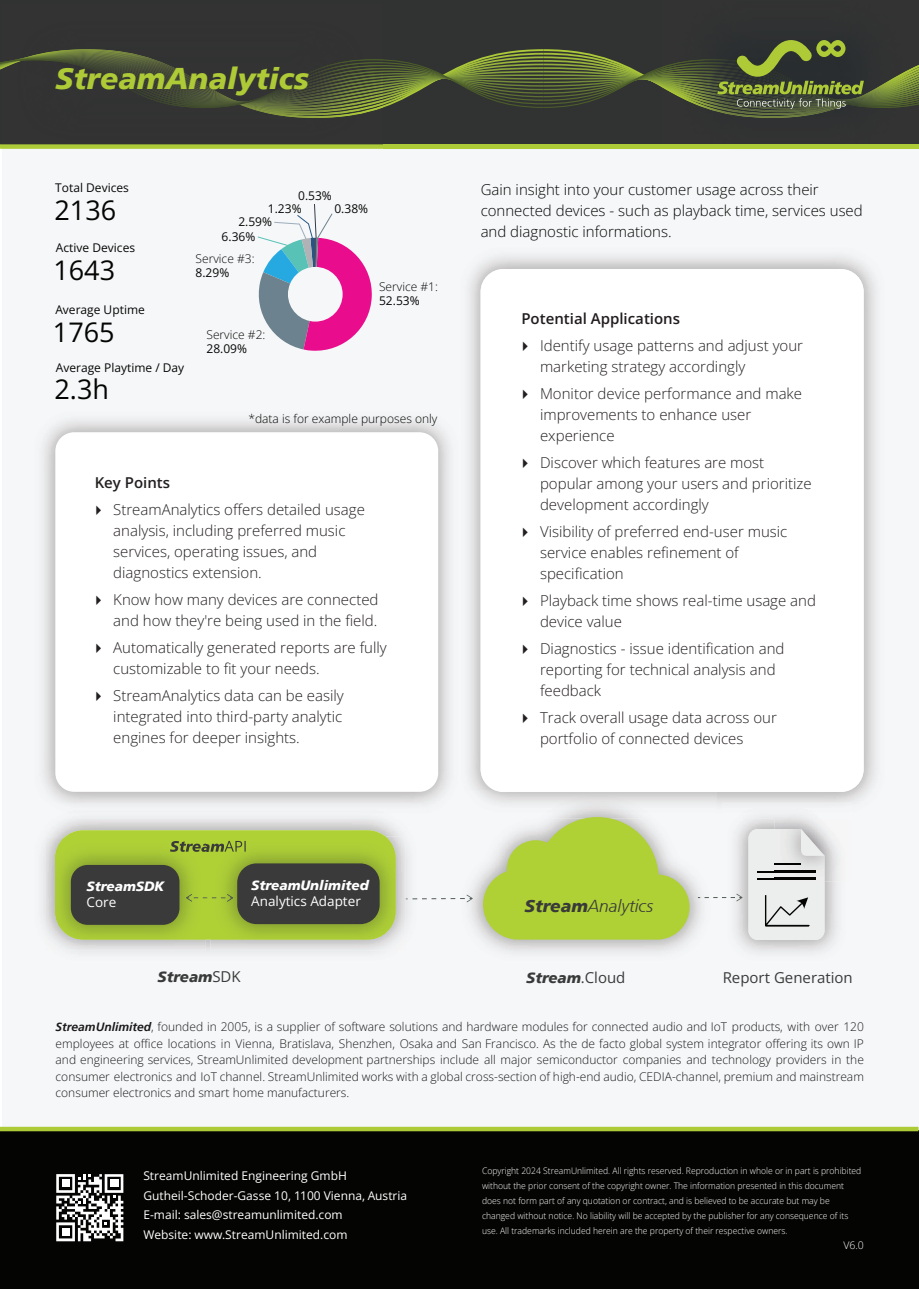
<style>
.page{position:relative;width:919px;height:1289px;background:#fff}
.page>*{position:absolute;margin:0;border:0;box-sizing:border-box;transform-origin:0 0}
.t1{font:italic 900 30px "Frutiger";color:#aeca36}
.t2{font:27px "Open Sans";color:#040503}
.t3{font:italic 300 17.25px "Frutiger 46";color:#393a39}
.t4{font:300 15px/21px "Open Sans";color:#231f20}
.t5{font:300 15px/21px "Open Sans";color:#040503}
.t6{font:600 15px "Open Sans";color:#211c1e}
.t7{font:italic 900 15px "Frutiger";color:#393a39}
.t8{font:15px "Open Sans";color:#393a39}
.t9{font:600 15px "Open Sans";color:#231f20}
.t10{font:italic 900 13.5px "Frutiger";color:#fff}
.t11{font:13.5px "Open Sans";color:#fff}
.t12{font:300 12px/16.5px "Open Sans";color:#191919;text-align:justify}
.t13{font:12px/19.5px "Open Sans";color:#fff}
.t14{font:12px "Open Sans";color:#040503}
.t15{font:300 12px "Open Sans";color:#040503}
.t16{font:300 10.5px "Open Sans";color:#fff}
.t17{font:300 9px/15px "Open Sans";color:#fff;scale:.95 1}
.s1{font-family:"Open Sans";font-weight:400;font-style:normal}
.s2{font-family:"Frutiger";font-weight:900}
.s3{font-family:"Frutiger 66";font-weight:700;font-style:italic}
</style>
<div class="page">
<div style="left:3px;top:8px;width:915px;height:1281px;background:#f6f7f9"></div>
<div style="left:0;top:0;width:918px;height:146px;background:#313232"></div>
<svg style="left:383px;top:40px;width:535px;height:78px"></svg>
<div style="left:480px;top:269px;width:383px;height:523px;background:#fff;border-radius:23px"></div>
<img style="left:42px;top:419px;width:408px;height:386px">
<div style="left:55px;top:432px;width:383px;height:360px;background:#fff;border-radius:19px"></div>
<div style="left:0;top:1130px;width:918px;height:159px;background:#040503"></div>
<svg style="left:56px;top:1174px;width:67px;height:67px"></svg>
<div style="left:62px;top:1227px;width:8px;height:8px;background:#fff"></div>
<div style="left:62px;top:1179px;width:8px;height:8px;background:#fff"></div>
<div style="left:110px;top:1179px;width:8px;height:8px;background:#fff"></div>
<div style="left:0;top:1126px;width:918px;height:5px;background:#adca37"></div>
<img style="left:722px;top:802px;width:116px;height:151px">
<img style="left:774px;top:802px;width:77px;height:79px">
<svg style="left:748px;top:829px;width:76px;height:111px"></svg>
<svg style="left:483px;top:817px;width:206px;height:122px"></svg>
<img style="left:42px;top:803px;width:380px;height:150px">
<div style="left:55px;top:830px;width:340px;height:109px;background:#afd136;border-radius:28px"></div>
<svg style="left:405px;top:894px;width:67px;height:8px"></svg>
<svg style="left:698px;top:893px;width:44px;height:8px"></svg>
<img style="left:45px;top:838px;width:161px;height:112px">
<img style="left:55px;top:838px;width:151px;height:101px">
<img style="left:170px;top:841px;width:36px;height:11px">
<div style="left:71px;top:865px;width:108px;height:60px;background:#393a39;border-radius:17px"></div>
<img style="left:210px;top:836px;width:195px;height:114px">
<img style="left:210px;top:836px;width:185px;height:103px">
<img style="left:210px;top:841px;width:36px;height:11px">
<img style="left:224px;top:841px;width:22px;height:10px">
<svg style="left:186px;top:894px;width:47px;height:7px"></svg>
<div style="left:237px;top:863px;width:142px;height:61px;background:#393a39;border-radius:19px"></div>
<svg style="left:257px;top:204px;width:115px;height:147px"></svg>
<div style="left:288px;top:267px;width:54px;height:54px;background:#f6f7f9;border-radius:50%"></div>
<hr style="left:0;top:145px;width:918px;height:4px;background:#adca37">
<img style="left:0;top:144px;width:383px;height:5px">
<img style="left:68px;top:49px;width:285px;height:69px">
<img style="left:58px;top:50px;width:306px;height:65px">
<img style="left:50px;top:51px;width:325px;height:62px">
<img style="left:44px;top:52px;width:338px;height:58px">
<img style="left:31px;top:55px;width:351px;height:1px">
<img style="left:27px;top:56px;width:355px;height:1px">
<img style="left:23px;top:57px;width:359px;height:1px">
<img style="left:19px;top:58px;width:363px;height:1px">
<img style="left:0;top:59px;width:383px;height:49px">
<h1 class="t1" style="left:55px;top:61px;width:255px">StreamAnalytics</h1>
<p class="t14" style="left:55px;top:179px;width:75px">Total Devices</p>
<h2 class="t2" style="left:54px;top:191px;width:63px">2136</h2>
<p class="t14" style="left:56px;top:239px;width:81px">Active Devices</p>
<h2 class="t2" style="left:53px;top:251px;width:63px">1643</h2>
<p class="t14" style="left:55px;top:302px;width:91px">Average Uptime</p>
<h2 class="t2" style="left:53px;top:313px;width:63px">1765</h2>
<p class="t14" style="left:56px;top:359px;width:130px">Average Playtime / Day</p>
<h2 class="t2" style="left:54px;top:371px;width:56px">2.3h</h2>
<p class="t14" style="left:298px;top:188px;width:35px">0.53%</p>
<p class="t14" style="left:268px;top:201px;width:35px">1.23%</p>
<p class="t14" style="left:238px;top:214px;width:35px">2.59%</p>
<p class="t14" style="left:222px;top:229px;width:35px">6.36%</p>
<p class="t15" style="left:196px;top:250px;width:60px">Service #3:</p>
<p class="t14" style="left:196px;top:265px;width:35px">8.29%</p>
<p class="t14" style="left:334px;top:200px;width:35px">0.38%</p>
<p class="t15" style="left:206px;top:326px;width:60px">Service #2:</p>
<p class="t14" style="left:206px;top:340px;width:42px">28.09%</p>
<p class="t15" style="left:379px;top:278px;width:60px">Service #1:</p>
<p class="t14" style="left:379px;top:293px;width:42px">52.53%</p>
<p class="t15" style="left:248px;top:410px;width:190px">*data is for example purposes only</p>
<p class="t9" style="left:95px;top:472px;width:77px">Key Points</p>
<p class="t4" style="left:113px;top:499px;width:253px;text-indent:-22px">✔ StreamAnalytics offers detailed usage analysis, including preferred music services, operating issues, and diagnostics extension.</p>
<p class="t4" style="left:91px;top:589px;width:289px;text-align:right">✔ Know how many devices are connected and how they're being used in the field.</p>
<p class="t4" style="left:113px;top:637px;width:275px;text-indent:-22px">✔ Automatically generated reports are fully customizable to fit your needs.</p>
<p class="t4" style="left:113px;top:685px;width:232px;text-align:justify;text-indent:-22px">✔ StreamAnalytics data can be easily integrated into third-party analytic engines for deeper insights.</p>
<p class="t5" style="left:480px;top:179px;width:383px">Gain insight into your customer usage across their connected devices - such as playback time, services used and diagnostic informations.</p>
<p class="t6" style="left:521px;top:308px;width:160px">Potential Applications</p>
<p class="t4" style="left:540px;top:334px;width:264px;text-indent:-22px">✔ Identify usage patterns and adjust your marketing strategy accordingly</p>
<p class="t4" style="left:540px;top:382px;width:263px;text-indent:-22px">✔ Monitor device performance and make improvements to enhance user experience</p>
<p class="t4" style="left:540px;top:451px;width:273px;text-indent:-22px">✔ Discover which features are most popular among your users and prioritize development accordingly</p>
<p class="t4" style="left:540px;top:520px;width:249px;text-indent:-22px">✔ Visibility of preferred end-user music service enables refinement of specification</p>
<p class="t4" style="left:540px;top:589px;width:277px;text-indent:-22px">✔ Playback time shows real-time usage and device value</p>
<p class="t4" style="left:540px;top:637px;width:246px;text-indent:-22px">✔ Diagnostics - issue identification and reporting for technical analysis and feedback</p>
<p class="t4" style="left:540px;top:706px;width:238px;text-indent:-22px">✔ Track overall usage data across our portfolio of connected devices</p>
<p class="t10" style="left:87px;top:878px;width:79px">StreamSDK</p>
<p class="t11" style="left:87px;top:893px;width:31px">Core</p>
<p class="t10" style="left:251px;top:877px;width:119px">StreamUnlimited</p>
<p class="t11" style="left:251px;top:892px;width:111px">Analytics Adapter</p>
<p class="t7" style="left:158px;top:968px;width:84px">Stream<span class="s1">SDK</span></p>
<p class="t3" style="left:524px;top:895px;width:130px"><span class="s2">Stream</span>Analytics</p>
<p class="t7" style="left:526px;top:969px;width:101px">Stream<span class="s1">.Cloud</span></p>
<p class="t8" style="left:722px;top:967px;width:132px">Report Generation</p>
<p class="t12" style="left:56px;top:1018px;width:809px"><span class="s3">StreamUnlimited</span>, founded in 2005, is a supplier of software solutions and hardware modules for connected audio and IoT products, with over 120 employees at office locations in Vienna, Bratislava, Shenzhen, Osaka and San Francisco. As the de facto global system integrator offering its own IP and engineering services, StreamUnlimited development partnerships include all major semiconductor companies and technology providers in the consumer electronics and IoT channel. StreamUnlimited works with a global cross-section of high-end audio, CEDIA-channel, premium and mainstream consumer electronics and smart home manufacturers.</p>
<p class="t13" style="left:143px;top:1165px;width:265px">StreamUnlimited Engineering GmbH Gutheil-Schoder-Gasse 10, 1100 Vienna, Austria E-mail: sales@streamunlimited.com<br>Website: www.StreamUnlimited.com</p>
<p class="t17" style="left:482px;top:1162px;width:401px">Copyright 2024 StreamUnlimited. All rights reserved. Reproduction in whole or in part is prohibited without the prior consent of the copyright owner. The information presented in this document does not form part of any quotation or contract, and is believed to be accurate but may be changed without notice. No liability will be accepted by the publisher for any consequence of its use. All trademarks included herein are the property of their respective owners.</p>
<p class="t16" style="left:843px;top:1237px;width:22px">V6.0</p>
</div>
